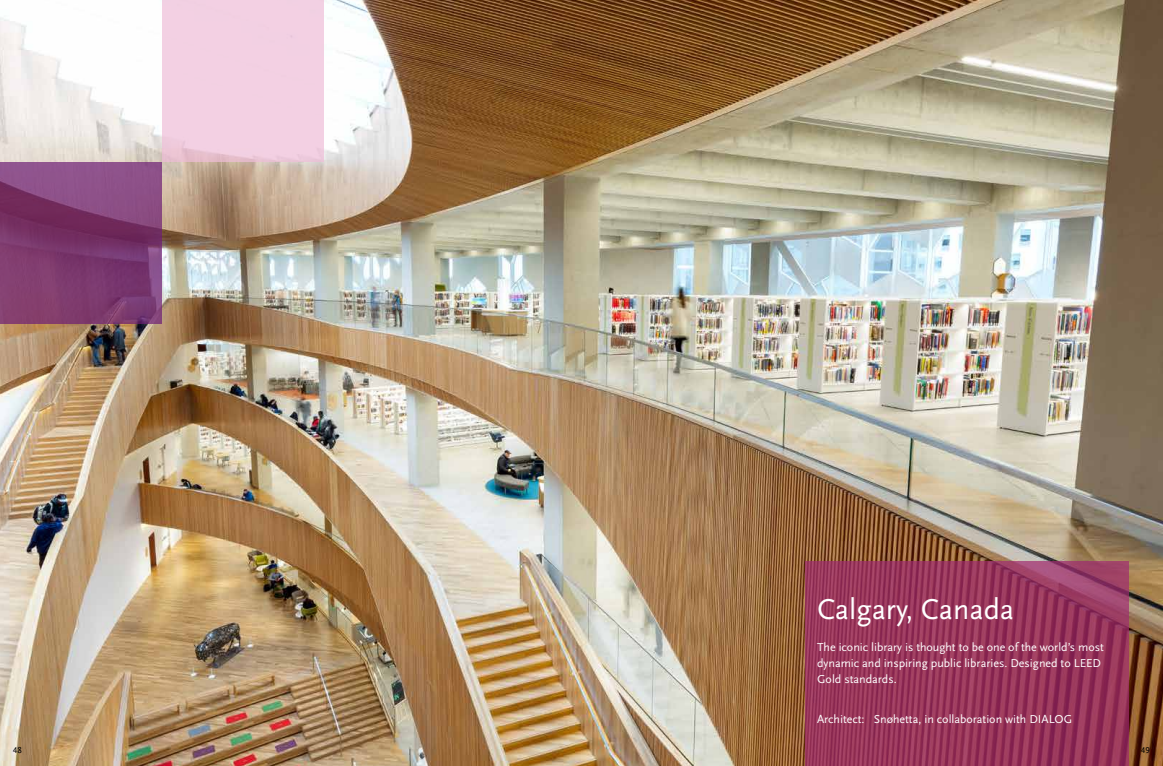
<style>
.page{position:relative;width:1163px;height:766px;background:#fff}
.page>*{position:absolute;margin:0;border:0;box-sizing:border-box;transform-origin:0 0}
.t1{font:30px "Scala Sans OT";color:#fff}
.t2{font:12px/16px "Scala Sans OT";color:#fff}
.t3{font:9px "Scala Sans OT";color:#000}
</style>
<div class="page">
<img style="left:0;top:0;width:1162px;height:765px">
<div style="left:162px;top:0;width:161px;height:162px;background:#f3d0e3"></div>
<svg style="left:0;top:162px;width:162px;height:162px;background:#7f3e72"></svg>
<svg style="left:805px;top:561px;width:323px;height:204px;background:#97355b"></svg>
<h1 class="t1" style="left:817px;top:593px;width:198px">Calgary, Canada</h1>
<p class="t2" style="left:817px;top:639px;width:288px">The iconic library is thought to be one of the world’s most dynamic and inspiring public libraries. Designed to LEED<br>Gold standards.</p>
<p class="t2" style="left:817px;top:711px;width:256px">Architect: Snøhetta, in collaboration with DIALOG</p>
<p class="t3" style="left:13px;top:745px;width:10px">48</p>
<p class="t3" style="left:1140px;top:744px;width:10px">49</p>
</div>
